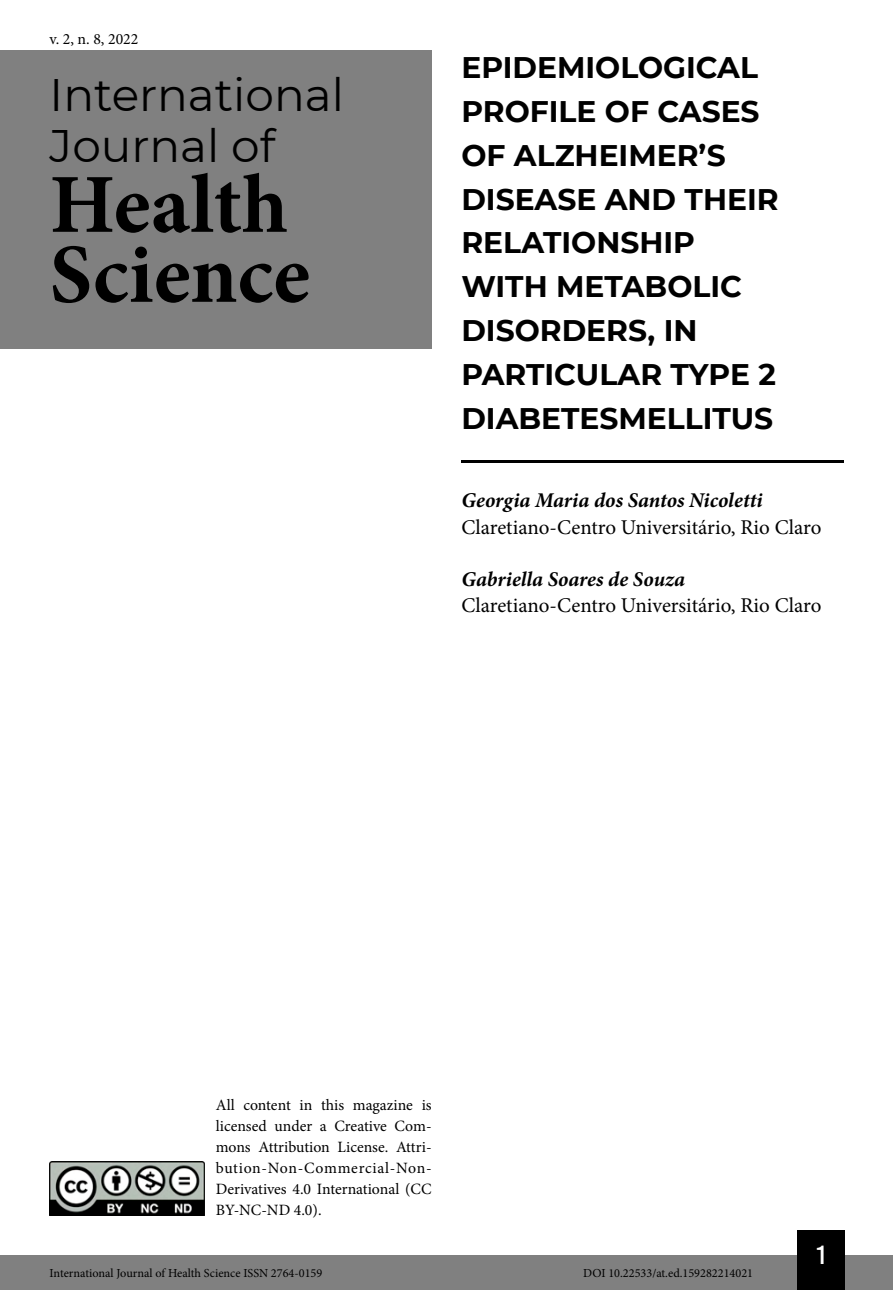
<style>
.page{position:relative;width:893px;height:1290px;background:#fff}
.page>*{position:absolute;margin:0;border:0;box-sizing:border-box;transform-origin:0 0}
.t1{font:700 84px/70px "Minion Pro";color:#000}
.t2{font:45.5px/50.8px "Montserrat";color:#000}
.Título_Artigo{font:700 29.75px/43.8px "Montserrat";color:#000}
.t3{font:26.25px "Bebas Kai";color:#fff}
.Infos_autor{font:21px "Minion Pro";color:#000}
.Autor{font:italic 700 21px "Minion Pro";color:#000}
.t4{font:15.75px/21px "Minion Pro";color:#000;text-align:justify}
.t5{font:12.25px "Minion Pro";color:#000}
</style>
<div class="page">
<div style="left:0;top:1255px;width:893px;height:35px;background:#808080"></div>
<div style="left:797px;top:1230px;width:48px;height:60px;background:#000"></div>
<img style="left:50px;top:1161px;width:154px;height:54px">
<div style="left:0;top:50px;width:432px;height:298px;background:#808080"></div>
<hr style="left:461px;top:460px;width:382px;height:3px;background:#000">
<p class="t4" style="left:50px;top:28px;width:90px">v. 2, n. 8, 2022</p>
<h2 class="t2" style="left:50px;top:68px;width:296px">International<br>Journal of</h2>
<h1 class="t1" style="left:50px;top:169px;width:262px">Health<br>Science</h1>
<p class="Título_Artigo" style="left:461px;top:44px;width:319px">EPIDEMIOLOGICAL<br>PROFILE OF CASES<br>OF ALZHEIMER’S<br>DISEASE AND THEIR<br>RELATIONSHIP<br>WITH METABOLIC<br>DISORDERS, IN<br>PARTICULAR TYPE 2<br>DIABETESMELLITUS</p>
<p class="Autor" style="left:461px;top:485px;width:303px">Georgia Maria dos Santos Nicoletti</p>
<p class="Infos_autor" style="left:461px;top:513px;width:361px">Claretiano-Centro Universitário, Rio Claro</p>
<p class="Autor" style="left:461px;top:564px;width:225px">Gabriella Soares de Souza</p>
<p class="Infos_autor" style="left:461px;top:591px;width:361px">Claretiano-Centro Universitário, Rio Claro</p>
<p class="t4" style="left:216px;top:1095px;width:217px">All content in this magazine is licensed under a Creative Com&shy;mons Attribution License. Attri&shy;bution-Non-Commercial-Non-Derivatives 4.0 International (CC BY-NC-ND 4.0).</p>
<h3 class="t3" style="left:817px;top:1241px;width:10px">1</h3>
<p class="t5" style="left:50px;top:1265px;width:274px">International Journal of Health Science ISSN 2764-0159</p>
<p class="t5" style="left:583px;top:1265px;width:171px">DOI 10.22533/at.ed.159282214021</p>
</div>
